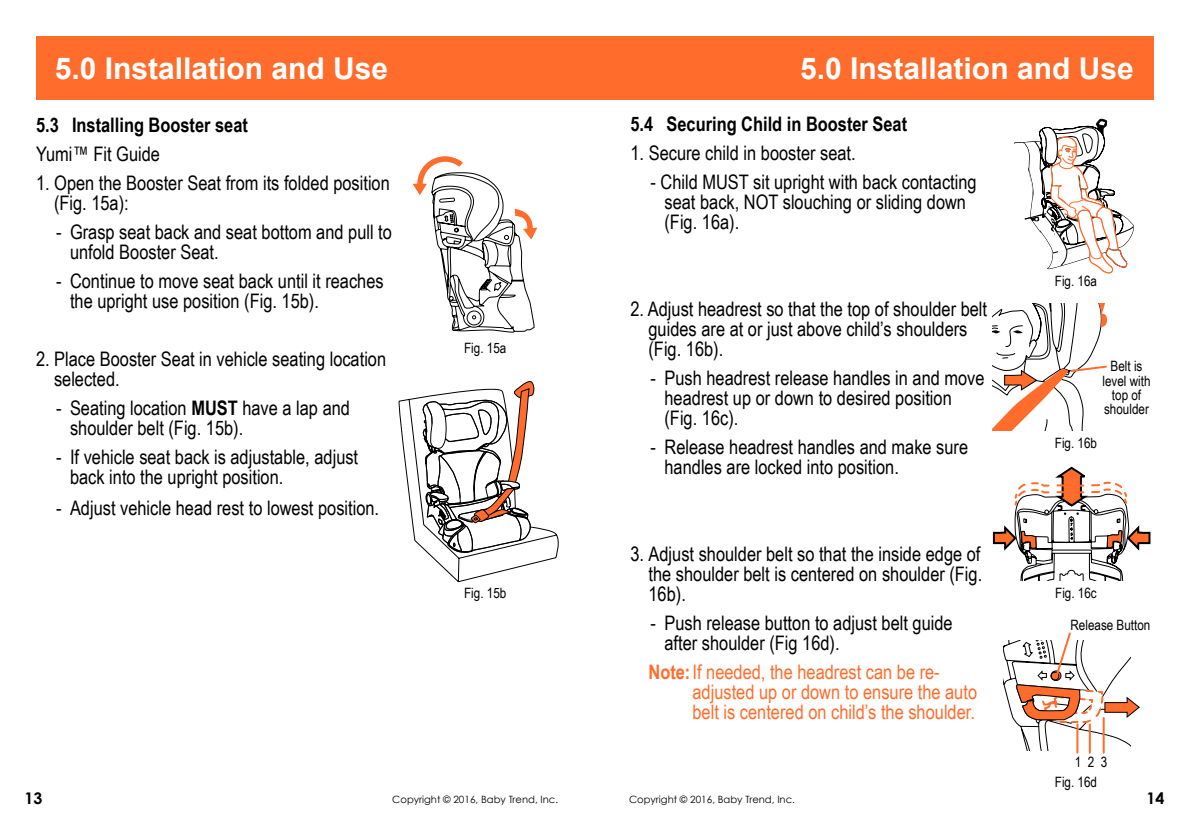
<style>
.page{position:relative;width:1189px;height:822px;background:#fff}
.page>*{position:absolute;margin:0;border:0;box-sizing:border-box;transform-origin:0 0}
.t1{font:700 30px "Arial";color:#fff}
.t2{font:20px/20px "Arial Narrow";color:#000}
.t3{font:20px/20px "Arial Narrow";color:#ff6c2c}
.t4{font:700 20px "Arial Narrow";color:#000}
.t5{font:700 16px "Century Gothic";color:#000}
.t6{font:14.2px/14.2px "Arial Narrow";color:#000;text-align:center}
.t7{font:10px "Century Gothic";color:#000}
.s1{font-weight:700}
</style>
<div class="page">
<svg style="left:1014px;top:119px;width:120px;height:155px"></svg>
<div style="left:36px;top:36px;width:560px;height:63px;background:#ff6c2c"></div>
<div style="left:596px;top:36px;width:557px;height:63px;background:#ff6c2c"></div>
<hr style="left:1102px;top:718px;width:2px;height:34px;background:#ff6c2c">
<hr style="left:1088px;top:724px;width:2px;height:28px;background:#ff6c2c">
<hr style="left:1076px;top:724px;width:2px;height:28px;background:#ff6c2c">
<svg style="left:1003px;top:632px;width:137px;height:118px"></svg>
<svg style="left:992px;top:466px;width:159px;height:115px"></svg>
<svg style="left:413px;top:156px;width:124px;height:177px"></svg>
<svg style="left:398px;top:381px;width:161px;height:201px"></svg>
<svg style="left:992px;top:303px;width:115px;height:127px"></svg>
<h1 class="t1" style="left:55px;top:49px;width:335px">5.0 Installation and Use</h1>
<h1 class="t1" style="left:800px;top:49px;width:335px">5.0 Installation and Use</h1>
<p class="t4" style="left:36px;top:110px;width:213px">5.3 Installing Booster seat</p>
<p class="t2" style="left:36px;top:144px;width:125px">Yumi™ Fit Guide</p>
<p class="t2" style="left:54px;top:173px;width:337px;text-indent:-18px">1. Open the Booster Seat from its folded position (Fig. 15a):</p>
<p class="t2" style="left:70px;top:222px;width:323px;text-indent:-14px">- Grasp seat back and seat bottom and pull to unfold Booster Seat.</p>
<p class="t2" style="left:70px;top:271px;width:315px;text-indent:-14px">- Continue to move seat back until it reaches the upright use position (Fig. 15b).</p>
<p class="t2" style="left:54px;top:349px;width:334px;text-indent:-18px">2. Place Booster Seat in vehicle seating location selected.</p>
<p class="t2" style="left:70px;top:398px;width:281px;text-indent:-14px">- Seating location <span class="s1">MUST</span> have a lap and shoulder belt (Fig. 15b).</p>
<p class="t2" style="left:70px;top:447px;width:290px;text-indent:-14px">- If vehicle seat back is adjustable, adjust back into the upright position.</p>
<p class="t2" style="left:56px;top:498px;width:325px">- Adjust vehicle head rest to lowest position.</p>
<p class="t6" style="left:464px;top:340px;width:44px">Fig. 15a</p>
<p class="t6" style="left:464px;top:586px;width:44px">Fig. 15b</p>
<p class="t4" style="left:630px;top:108px;width:278px">5.4 Securing Child in Booster Seat</p>
<p class="t2" style="left:630px;top:142px;width:227px">1. Secure child in booster seat.</p>
<p class="t2" style="left:664px;top:171px;width:314px;text-indent:-14px">- Child MUST sit upright with back contacting seat back, NOT slouching or sliding down (Fig. 16a).</p>
<p class="t2" style="left:648px;top:298px;width:340px;text-indent:-18px">2. Adjust headrest so that the top of shoulder belt guides are at or just above child’s shoulders (Fig. 16b).</p>
<p class="t2" style="left:664px;top:367px;width:322px;text-indent:-14px">- Push headrest release handles in and move headrest up or down to desired position (Fig. 16c).</p>
<p class="t2" style="left:664px;top:436px;width:305px;text-indent:-14px">- Release headrest handles and make sure handles are locked into position.</p>
<p class="t2" style="left:648px;top:543px;width:335px;text-align:justify;text-indent:-18px">3. Adjust shoulder belt so that the inside edge of the shoulder belt is centered on shoulder (Fig.<br>16b).</p>
<p class="t2" style="left:664px;top:612px;width:290px;text-indent:-14px">- Push release button to adjust belt guide after shoulder (Fig 16d).</p>
<p class="t3" style="left:692px;top:661px;width:286px;text-indent:-44px"><span class="s1">Note:</span>If needed, the headrest can be re&shy;adjusted up or down to ensure the auto belt is centered on child’s the shoulder.</p>
<p class="t6" style="left:1054px;top:274px;width:44px">Fig. 16a</p>
<p class="t6" style="left:1102px;top:359px;width:50px">Belt is level with top of shoulder</p>
<p class="t6" style="left:1054px;top:435px;width:44px">Fig. 16b</p>
<p class="t6" style="left:1055px;top:585px;width:43px">Fig. 16c</p>
<p class="t6" style="left:1070px;top:618px;width:81px">Release Button</p>
<p class="t6" style="left:1074px;top:755px;width:34px">1 2 3</p>
<p class="t6" style="left:1054px;top:774px;width:44px">Fig. 16d</p>
<p class="t5" style="left:25px;top:787px;width:19px">13</p>
<p class="t7" style="left:392px;top:793px;width:167px">Copyright © 2016, Baby Trend, Inc.</p>
<p class="t7" style="left:629px;top:793px;width:167px">Copyright © 2016, Baby Trend, Inc.</p>
<p class="t5" style="left:1146px;top:787px;width:19px">14</p>
</div>
